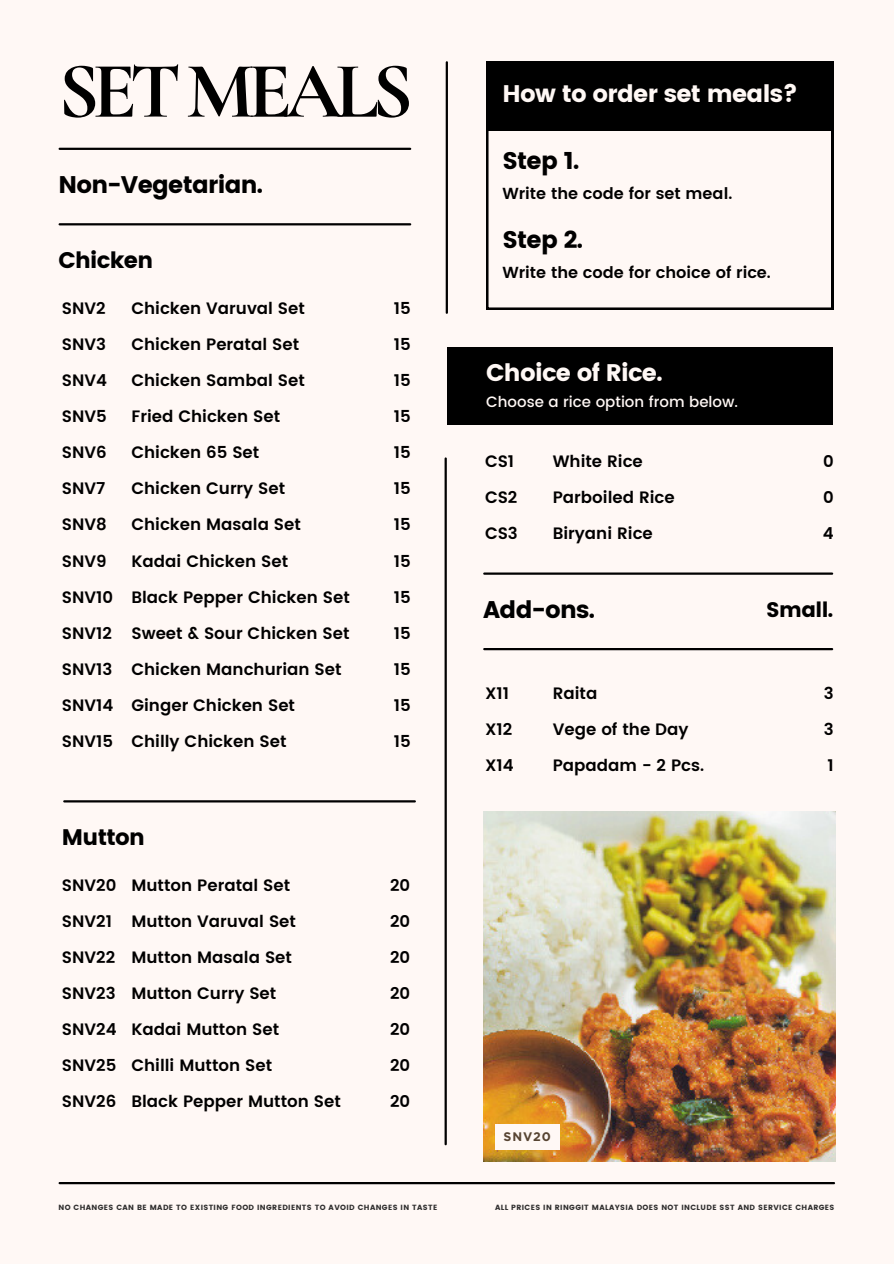
<style>
.page{position:relative;width:894px;height:1264px;background:#fff}
.page>*{position:absolute;margin:0;border:0;box-sizing:border-box;transform-origin:0 0}
.t1{font:700 80.1px "Cormorant Garamond";letter-spacing:-.085em;color:#000}
.t2{font:24px "Poppins";letter-spacing:-.03em;color:#000}
.t3{font:24px "Poppins";letter-spacing:-.03em;color:#fff8f5}
.t4{font:22.5px "Poppins";letter-spacing:-.03em;color:#000}
.t5{font:21px "Poppins";letter-spacing:-.03em;color:#000}
.t6{font:600 16.5px/36px "Poppins";color:#000}
.t7{font:600 16.05px "Poppins";color:#000}
.t8{font:500 15px "Poppins";color:#fff8f5}
.t9{font:700 12.45px "Gotham";letter-spacing:.07em;color:#574432}
.t10{font:7.5px "Poppins";letter-spacing:.05em;color:#2e2d2d}
</style>
<div class="page">
<div style="left:0;top:0;width:893px;height:1263px;background:#fff8f5"></div>
<hr style="left:60px;top:148px;width:350px;height:2px;background:#000">
<hr style="left:60px;top:1181px;width:773px;height:3px;background:#000">
<hr style="left:60px;top:223px;width:350px;height:2px;background:#000">
<hr style="left:445px;top:62px;width:3px;height:251px;background:#000">
<hr style="left:64px;top:800px;width:351px;height:2px;background:#000">
<img style="left:483px;top:811px;width:352px;height:350px">
<div style="left:494px;top:1124px;width:65px;height:26px;background:#fff8f5"></div>
<div style="left:447px;top:347px;width:386px;height:78px;background:#000"></div>
<hr style="left:444px;top:458px;width:2px;height:686px;background:#000">
<svg style="left:486px;top:61px;width:346px;height:249px"></svg>
<div style="left:488px;top:61px;width:345px;height:70px;background:#000"></div>
<hr style="left:484px;top:572px;width:347px;height:2px;background:#000">
<hr style="left:484px;top:648px;width:347px;height:2px;background:#000">
<h4 class="t1" style="left:58px;top:43px;width:356px">SETMEALS</h4>
<p class="t2" style="left:58px;top:171px;width:206px">Non-Vegetarian.</p>
<h4 class="t4" style="left:58px;top:247px;width:96px">Chicken</h4>
<h2 class="t6" style="left:62px;top:291px;width:53px">SNV2<br>SNV3<br>SNV4<br>SNV5<br>SNV6<br>SNV7<br>SNV8<br>SNV9<br>SNV10<br>SNV12<br>SNV13<br>SNV14<br>SNV15</h2>
<h2 class="t6" style="left:131px;top:291px;width:220px">Chicken Varuval Set<br>Chicken Peratal Set<br>Chicken Sambal Set<br>Fried Chicken Set<br>Chicken 65 Set<br>Chicken Curry Set<br>Chicken Masala Set<br>Kadai Chicken Set<br>Black Pepper Chicken Set<br>Sweet &amp; Sour Chicken Set<br>Chicken Manchurian Set<br>Ginger Chicken Set<br>Chilly Chicken Set</h2>
<h2 class="t6" style="left:394px;top:291px;width:18px;text-align:justify">15<br>15<br>15<br>15<br>15<br>15<br>15<br>15<br>15<br>15<br>15<br>15<br>15</h2>
<h5 class="t4" style="left:62px;top:824px;width:84px">Mutton</h5>
<h2 class="t6" style="left:62px;top:867px;width:56px">SNV20<br>SNV21<br>SNV22<br>SNV23<br>SNV24<br>SNV25<br>SNV26</h2>
<h5 class="t6" style="left:131px;top:867px;width:211px">Mutton Peratal Set<br>Mutton Varuval Set<br>Mutton Masala Set<br>Mutton Curry Set<br>Kadai Mutton Set<br>Chilli Mutton Set<br>Black Pepper Mutton Set</h5>
<h4 class="t6" style="left:390px;top:867px;width:22px;text-align:justify">20<br>20<br>20<br>20<br>20<br>20<br>20</h4>
<p class="t10" style="left:58px;top:1203px;width:380px">NO CHANGES CAN BE MADE TO EXISTING FOOD INGREDIENTS TO AVOID CHANGES IN TASTE</p>
<h5 class="t3" style="left:502px;top:80px;width:297px">How to order set meals?</h5>
<h4 class="t2" style="left:502px;top:146px;width:78px">Step 1.</h4>
<h4 class="t7" style="left:502px;top:184px;width:231px">Write the code for set meal.</h4>
<h5 class="t2" style="left:502px;top:226px;width:82px">Step 2.</h5>
<h2 class="t7" style="left:502px;top:263px;width:270px">Write the code for choice of rice.</h2>
<h2 class="t3" style="left:486px;top:358px;width:178px">Choice of Rice.</h2>
<h4 class="t8" style="left:486px;top:393px;width:253px">Choose a rice option from below.</h4>
<h2 class="t6" style="left:485px;top:443px;width:34px">CS1<br>CS2<br>CS3</h2>
<h5 class="t6" style="left:552px;top:443px;width:123px">White Rice<br>Parboiled Rice<br>Biryani Rice</h5>
<h2 class="t6" style="left:822px;top:443px;width:12px;text-align:justify">0<br>0<br>4</h2>
<h3 class="t2" style="left:483px;top:595px;width:113px">Add-ons.</h3>
<h4 class="t5" style="left:766px;top:597px;width:68px">Small.</h4>
<p class="t6" style="left:485px;top:675px;width:30px">X11<br>X12<br>X14</p>
<p class="t6" style="left:552px;top:675px;width:153px">Raita<br>Vege of the Day<br>Papadam - 2 Pcs.</p>
<h6 class="t6" style="left:823px;top:675px;width:11px;text-align:justify">3<br>3<br>1</h6>
<h4 class="t9" style="left:503px;top:1128px;width:49px">SNV20</h4>
<h5 class="t10" style="left:495px;top:1203px;width:341px">ALL PRICES IN RINGGIT MALAYSIA DOES NOT INCLUDE SST AND SERVICE CHARGES</h5>
</div>
